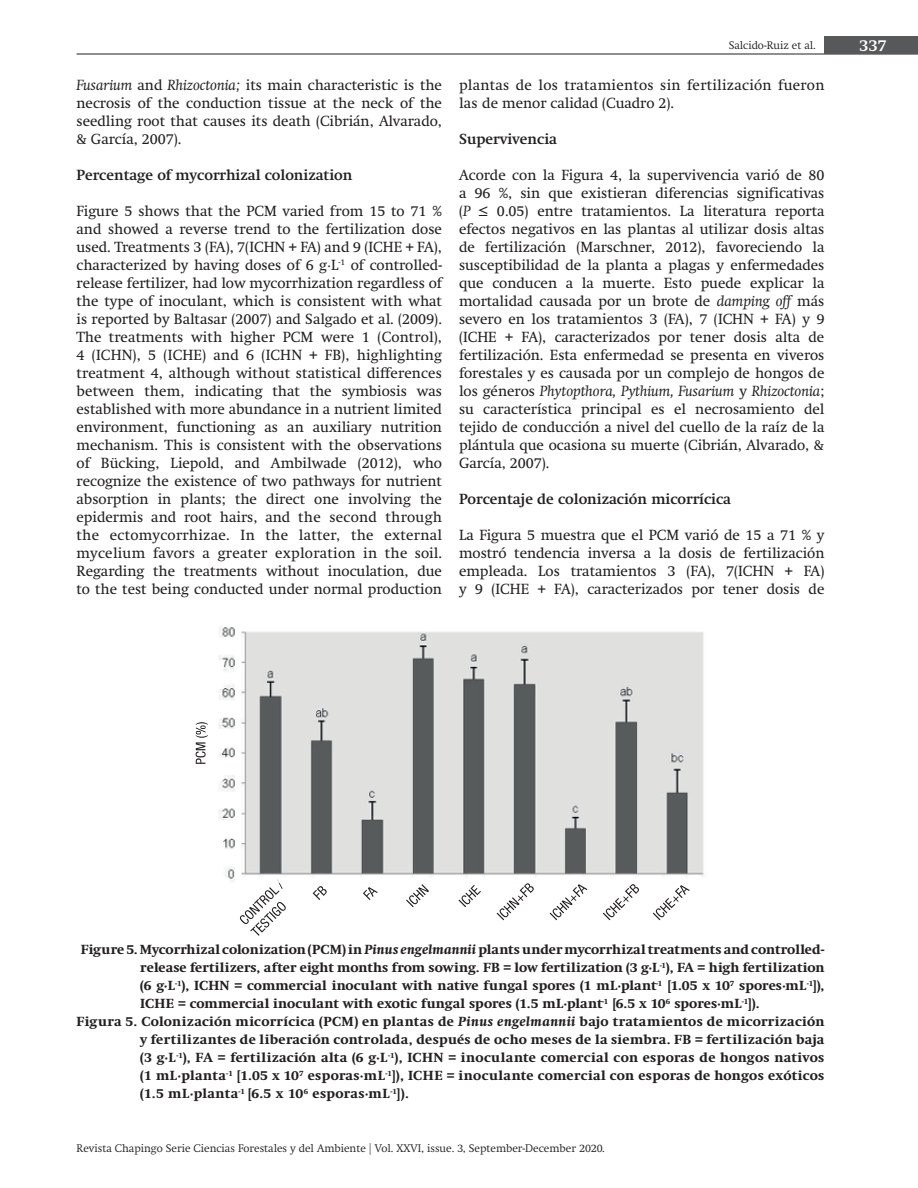
<style>
.page{position:relative;width:918px;height:1188px;background:#fff}
.page>*{position:absolute;margin:0;border:0;box-sizing:border-box;transform-origin:0 0}
.t1{font:600 16.5px "Swift Neue LT Pro";color:#fff}
.t2{font:15px/18px "Swift Neue LT Pro";color:#231f20;text-align:justify}
.ss_titulos{font:600 15px "Swift Neue LT Pro";color:#231f20}
.t3{font:15px/18px "Swift Neue LT Pro";letter-spacing:.02em;color:#231f20}
.pie_de_figura{font:700 13.5px/18px "Swift Neue LT Pro";letter-spacing:.025em;color:#231f20;text-align:justify}
.t4{font:300 11.25px "Swift Neue LT Pro";color:#231f20}
.s1{font-style:italic}
.s2{font-size:12px}
</style>
<div class="page">
<hr style="left:77px;top:54px;width:841px;height:1px;background:#231f20">
<div style="left:824px;top:36px;width:94px;height:18px;background:#57585a"></div>
<svg style="left:313px;top:886px;width:14px;height:14px"></svg>
<svg style="left:363px;top:887px;width:15px;height:13px"></svg>
<svg style="left:406px;top:884px;width:23px;height:23px"></svg>
<svg style="left:458px;top:885px;width:23px;height:22px"></svg>
<svg style="left:497px;top:883px;width:37px;height:37px"></svg>
<svg style="left:550px;top:884px;width:37px;height:36px"></svg>
<svg style="left:603px;top:884px;width:36px;height:36px"></svg>
<svg style="left:653px;top:885px;width:37px;height:35px"></svg>
<img style="left:218px;top:626px;width:486px;height:256px">
<svg style="left:240px;top:879px;width:46px;height:57px"></svg>
<svg style="left:196px;top:722px;width:12px;height:42px"></svg>
<p class="t2" style="left:77px;top:76px;width:367px"><span class="s1">Fusarium</span> and <span class="s1">Rhizoctonia;</span> its main characteristic is the necrosis of the conduction tissue at the neck of the seedling root that causes its death (Cibrián, Alvarado, &amp; García, 2007).</p>
<p class="ss_titulos" style="left:77px;top:166px;width:277px">Percentage of mycorrhizal colonization</p>
<p class="t2" style="left:77px;top:202px;width:367px">Figure 5 shows that the PCM varied from 15 to 71 % and showed a reverse trend to the fertilization dose used. Treatments 3 (FA), 7(ICHN + FA) and 9 (ICHE + FA), characterized by having doses of 6 g·L<sup>-1</sup> of controlled&shy;release fertilizer, had low mycorrhization regardless of the type of inoculant, which is consistent with what is reported by Baltasar (2007) and Salgado et al. (2009).<br>The treatments with higher PCM were 1 (Control), 4 (ICHN), 5 (ICHE) and 6 (ICHN + FB), highlighting treatment 4, although without statistical differences between them, indicating that the symbiosis was established with more abundance in a nutrient limited environment, functioning as an auxiliary nutrition mechanism. This is consistent with the observations of Bücking, Liepold, and Ambilwade (2012), who recognize the existence of two pathways for nutrient absorption in plants; the direct one involving the epidermis and root hairs, and the second through the ectomycorrhizae. In the latter, the external mycelium favors a greater exploration in the soil.<br>Regarding the treatments without inoculation, due to the test being conducted under normal production</p>
<p class="t4" style="left:729px;top:39px;width:89px">Salcido-Ruiz et al.</p>
<p class="t1" style="left:859px;top:35px;width:29px">337</p>
<p class="t3" style="left:459px;top:76px;width:367px">plantas de los tratamientos sin fertilización fueron las de menor calidad (Cuadro 2).</p>
<p class="ss_titulos" style="left:459px;top:130px;width:100px">Supervivencia</p>
<p class="t2" style="left:459px;top:166px;width:367px">Acorde con la Figura 4, la supervivencia varió de 80 a 96 %, sin que existieran diferencias significativas (<span class="s1">P</span> ≤ 0.05) entre tratamientos. La literatura reporta efectos negativos en las plantas al utilizar dosis altas de fertilización (Marschner, 2012), favoreciendo la susceptibilidad de la planta a plagas y enfermedades que conducen a la muerte. Esto puede explicar la mortalidad causada por un brote de <span class="s1">damping off</span> más severo en los tratamientos 3 (FA), 7 (ICHN + FA) y 9 (ICHE + FA), caracterizados por tener dosis alta de fertilización. Esta enfermedad se presenta en viveros forestales y es causada por un complejo de hongos de los géneros <span class="s1">Phytopthora, Pythium, Fusarium</span> y <span class="s1">Rhizoctonia</span>; su característica principal es el necrosamiento del tejido de conducción a nivel del cuello de la raíz de la plántula que ocasiona su muerte (Cibrián, Alvarado, &amp; García, 2007).</p>
<p class="ss_titulos" style="left:459px;top:490px;width:274px">Porcentaje de colonización micorrícica</p>
<p class="t2" style="left:459px;top:526px;width:367px">La Figura 5 muestra que el PCM varió de 15 a 71 % y mostró tendencia inversa a la dosis de fertilización empleada. Los tratamientos 3 (FA), 7(ICHN + FA) y 9 (ICHE + FA), caracterizados por tener dosis de</p>
<p class="pie_de_figura" style="left:140px;top:940px;width:686px;text-indent:-60px">Figure 5. Mycorrhizal colonization (PCM) in <span class="s1">Pinus engelmannii</span> plants under mycorrhizal treatments and controlled&shy;release fertilizers, after eight months from sowing. FB = low fertilization (3 g·L<sup>-1</sup>), FA = high fertilization (6 g·L<sup>-1</sup>), ICHN = commercial inoculant with native fungal spores (1 mL·plant<sup>-1</sup> [1.05 x 10<sup>7</sup> spores·mL<sup>-1</sup>]), ICHE = commercial inoculant with exotic fungal spores (1.5 mL·plant<sup>-1</sup> [6.5 x 10<sup>6</sup> spores·mL<sup>-1</sup>]).</p>
<p class="pie_de_figura" style="left:140px;top:1012px;width:686px;text-indent:-64px">Figura 5. Colonización micorrícica (PCM) en plantas de <span class="s1">Pinus engelmannii</span> bajo tratamientos de micorrización y fertilizantes de liberación controlada, después de ocho meses de la siembra. FB = fertilización baja (3 g·L<sup>-1</sup>), FA = fertilización alta (6 g·L<sup>-1</sup>), ICHN = inoculante comercial con esporas de hongos nativos (1 mL·planta<sup>-1</sup> [1.05 x 10<sup>7</sup> esporas·mL<sup>-1</sup>]), ICHE = inoculante comercial con esporas de hongos exóticos (1.5 mL·planta<sup>-1</sup> [6.5 x 10<sup>6</sup> esporas·mL<sup>-1</sup>]).</p>
<p class="t4" style="left:77px;top:1142px;width:530px">Revista Chapingo Serie Ciencias Forestales y del Ambiente <span class="s2">|</span> Vol. XXVI, issue. 3, September-December 2020.</p>
</div>
